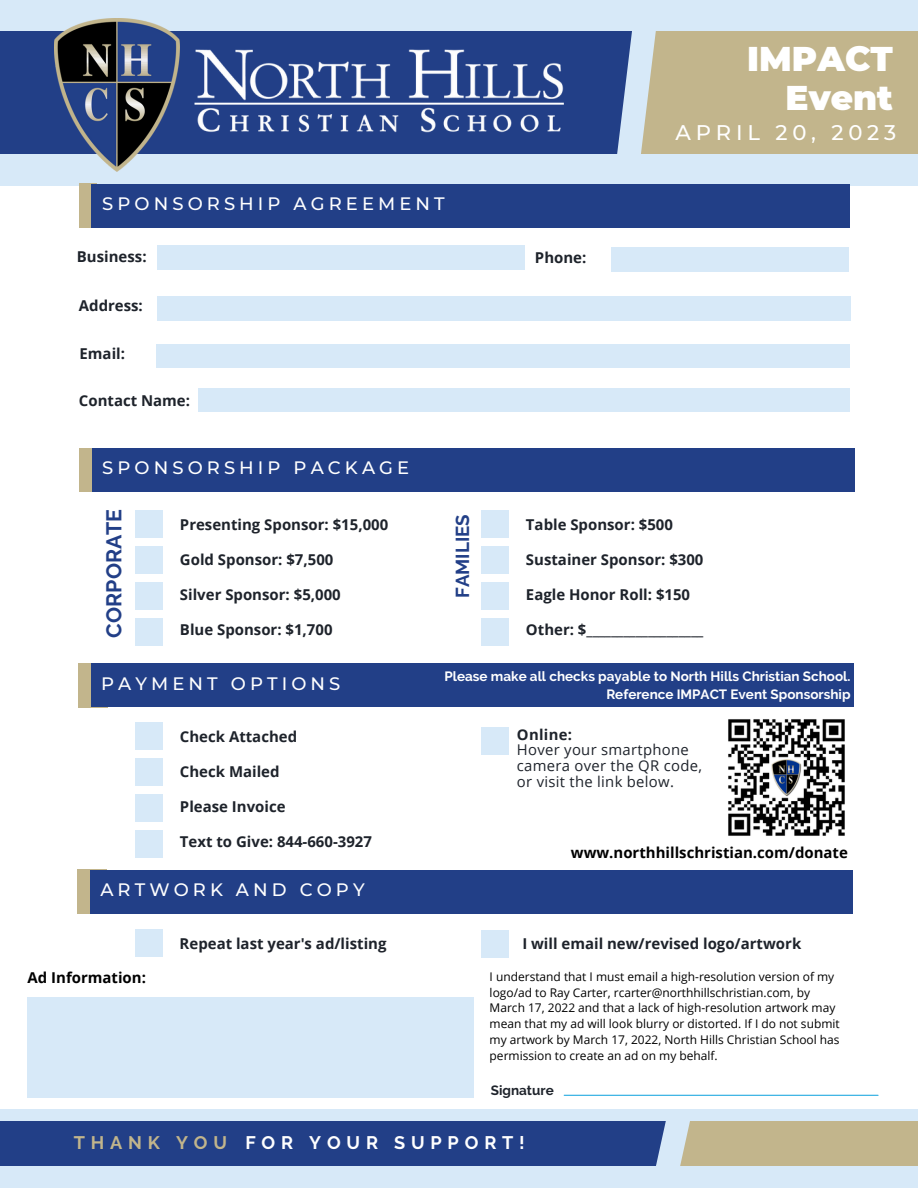
<style>
.page{position:relative;width:918px;height:1188px;background:#fff}
.page>*{position:absolute;margin:0;border:0;box-sizing:border-box;transform-origin:0 0}
.t1{font:900 34.2px/38.5px "Montserrat";color:#fff;text-align:right}
.t2{font:700 21.3px "Raleway";color:#223f87}
.t3{font:500 21.15px "Montserrat";letter-spacing:.23em;color:#fff}
.t4{font:700 18.75px "Raleway";color:#223f87}
.t5{font:700 18.15px "Raleway";letter-spacing:.32em;color:#fff}
.t6{font:500 18px "Montserrat";letter-spacing:.23em;color:#fff}
.t7{font:700 15px "Open Sans";color:#1e232b}
.t8{font:700 15px "Open Sans";color:#000}
.t9{font:14.85px/15.8px "Open Sans";letter-spacing:.02em;color:#1e232b}
.t10{font:700 14.85px "Open Sans";letter-spacing:.02em;color:#1e232b}
.t11{font:700 13.5px/18px "Raleway";color:#fff;text-align:right}
.t12{font:700 13.5px "Raleway";color:#1e232b}
.t13{font:12px/15.9px "Open Sans";color:#000}
.s1{color:#c2b58c}
</style>
<div class="page">
<div style="left:0;top:0;width:918px;height:186px;background:#d7e9f8"></div>
<div style="left:0;top:31px;width:686px;height:123px;background:#223f87"></div>
<div style="left:0;top:1109px;width:918px;height:79px;background:#d7e9f8"></div>
<div style="left:0;top:1121px;width:671px;height:45px;background:#223f87"></div>
<div style="left:668px;top:1121px;width:250px;height:44px;background:#c2b58c"></div>
<div style="left:135px;top:510px;width:28px;height:27px;background:#d7e9f8"></div>
<div style="left:135px;top:546px;width:28px;height:27px;background:#d7e9f8"></div>
<div style="left:135px;top:582px;width:27px;height:27px;background:#d7e9f8"></div>
<div style="left:135px;top:618px;width:27px;height:27px;background:#d7e9f8"></div>
<hr style="left:564px;top:1095px;width:314px;height:1px;background:#25aae1">
<div style="left:79px;top:184px;width:18px;height:44px;background:#c2b58c"></div>
<div style="left:91px;top:184px;width:759px;height:43px;background:#223f87"></div>
<div style="left:79px;top:448px;width:30px;height:44px;background:#c2b58c"></div>
<div style="left:92px;top:448px;width:762px;height:44px;background:#223f87"></div>
<div style="left:640px;top:31px;width:278px;height:123px;background:#c2b58c"></div>
<svg style="left:617px;top:31px;width:39px;height:123px"></svg>
<svg style="left:639px;top:1094px;width:68px;height:72px"></svg>
<img style="left:54px;top:18px;width:125px;height:153px">
<img style="left:194px;top:49px;width:370px;height:84px">
<div style="left:157px;top:246px;width:367px;height:23px;background:#d7e9f8"></div>
<div style="left:612px;top:248px;width:236px;height:24px;background:#d7e9f8"></div>
<div style="left:157px;top:297px;width:693px;height:23px;background:#d7e9f8"></div>
<div style="left:157px;top:344px;width:693px;height:24px;background:#d7e9f8"></div>
<div style="left:198px;top:388px;width:651px;height:24px;background:#d7e9f8"></div>
<div style="left:481px;top:510px;width:28px;height:27px;background:#d7e9f8"></div>
<div style="left:481px;top:546px;width:28px;height:27px;background:#d7e9f8"></div>
<div style="left:481px;top:582px;width:27px;height:27px;background:#d7e9f8"></div>
<div style="left:481px;top:618px;width:27px;height:27px;background:#d7e9f8"></div>
<div style="left:78px;top:663px;width:30px;height:44px;background:#c2b58c"></div>
<div style="left:91px;top:663px;width:762px;height:44px;background:#223f87"></div>
<div style="left:77px;top:870px;width:30px;height:44px;background:#c2b58c"></div>
<div style="left:90px;top:870px;width:763px;height:44px;background:#223f87"></div>
<div style="left:135px;top:722px;width:28px;height:27px;background:#d7e9f8"></div>
<div style="left:135px;top:758px;width:28px;height:27px;background:#d7e9f8"></div>
<div style="left:135px;top:794px;width:27px;height:27px;background:#d7e9f8"></div>
<div style="left:135px;top:830px;width:27px;height:27px;background:#d7e9f8"></div>
<img style="left:728px;top:719px;width:117px;height:117px">
<div style="left:481px;top:728px;width:28px;height:27px;background:#d7e9f8"></div>
<div style="left:135px;top:929px;width:27px;height:28px;background:#d7e9f8"></div>
<div style="left:481px;top:930px;width:27px;height:27px;background:#d7e9f8"></div>
<div style="left:28px;top:997px;width:446px;height:101px;background:#d7e9f8"></div>
<p class="t6" style="left:102px;top:192px;width:344px">SPONSORSHIP AGREEMENT</p>
<p class="t7" style="left:77px;top:246px;width:71px">Business:</p>
<p class="t7" style="left:79px;top:295px;width:66px">Address:</p>
<p class="t7" style="left:80px;top:343px;width:47px">Email:</p>
<p class="t7" style="left:79px;top:390px;width:113px">Contact Name:</p>
<p class="t6" style="left:102px;top:457px;width:308px">SPONSORSHIP PACKAGE</p>
<h2 class="t2" style="left:101px;top:638px;width:130px;rotate:-90deg">CORPORATE</h2>
<p class="t4" style="left:452px;top:598px;width:85px;rotate:-90deg">FAMILIES</p>
<p class="t7" style="left:180px;top:514px;width:210px">Presenting Sponsor: $15,000</p>
<p class="t7" style="left:180px;top:549px;width:155px">Gold Sponsor: $7,500</p>
<p class="t7" style="left:180px;top:584px;width:162px">Silver Sponsor: $5,000</p>
<p class="t7" style="left:180px;top:619px;width:154px">Blue Sponsor: $1,700</p>
<p class="t7" style="left:535px;top:247px;width:53px">Phone:</p>
<h1 class="t1" style="left:747px;top:40px;width:147px">IMPACT<br>Event</h1>
<h3 class="t3" style="left:676px;top:120px;width:222px">APRIL 20, 2023</h3>
<p class="t7" style="left:526px;top:514px;width:149px">Table Sponsor: $500</p>
<p class="t7" style="left:526px;top:549px;width:179px">Sustainer Sponsor: $300</p>
<p class="t7" style="left:526px;top:584px;width:166px">Eagle Honor Roll: $150</p>
<p class="t7" style="left:526px;top:619px;width:179px">Other: $___________________</p>
<p class="t6" style="left:101px;top:672px;width:241px">PAYMENT OPTIONS</p>
<p class="t7" style="left:180px;top:726px;width:119px">Check Attached</p>
<p class="t7" style="left:180px;top:761px;width:101px">Check Mailed</p>
<p class="t7" style="left:180px;top:796px;width:107px">Please Invoice</p>
<p class="t7" style="left:180px;top:831px;width:194px">Text to Give: 844-660-3927</p>
<p class="t6" style="left:100px;top:879px;width:266px">ARTWORK AND COPY</p>
<p class="t11" style="left:444px;top:667px;width:408px">Please make all checks payable to North Hills Christian School.<br>Reference IMPACT Event Sponsorship</p>
<p class="t10" style="left:517px;top:724px;width:57px">Online:</p>
<p class="t9" style="left:517px;top:742px;width:187px">Hover your smartphone camera over the QR code, or visit the link below.</p>
<p class="t8" style="left:571px;top:842px;width:279px">www.northhillschristian.com/donate</p>
<p class="t7" style="left:180px;top:933px;width:208px">Repeat last year's ad/listing</p>
<p class="t7" style="left:522px;top:933px;width:280px">I will email new/revised logo/artwork</p>
<p class="t8" style="left:28px;top:967px;width:120px">Ad Information:</p>
<p class="t13" style="left:490px;top:968px;width:352px">I understand that I must email a high-resolution version of my logo/ad to Ray Carter, rcarter@northhillschristian.com, by March 17, 2022 and that a lack of high-resolution artwork may mean that my ad will look blurry or distorted. If I do not submit my artwork by March 17, 2022, North Hills Christian School has permission to create an ad on my behalf.</p>
<p class="t12" style="left:491px;top:1083px;width:64px">Signature</p>
<p class="t5" style="left:74px;top:1132px;width:452px"><span class="s1">THANK YOU</span> FOR YOUR SUPPORT!</p>
</div>
